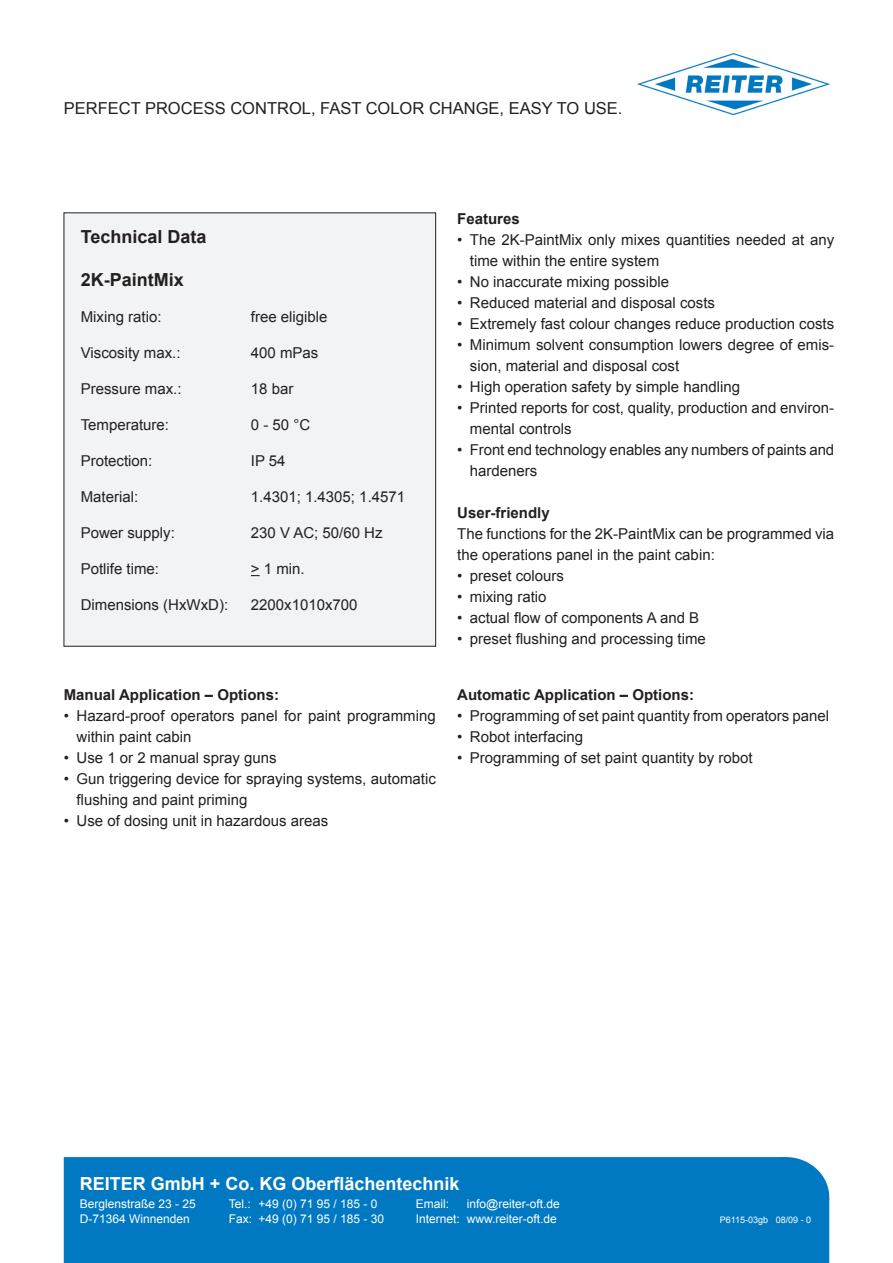
<style>
.page{position:relative;width:893px;height:1263px;background:#fff}
.page>*{position:absolute;margin:0;border:0;box-sizing:border-box;transform-origin:0 0}
.Adresse_fett{font:700 18px "Arial";color:#fff}
.Überschirft_12_pt{font:700 18px "Arial";color:#231f20}
.Slogans{font:16.5px "Arial";color:#231f20}
.Aufzählung{font:15px/21px "Arial";color:#231f20}
.Technische_Daten{font:15px "Arial";color:#231f20}
.Fließtext{font:15px/21px "Arial";color:#231f20}
.Fließtext-2{font:700 15px "Arial";color:#231f20}
.Aufzählung-2{font:700 15px "Arial";color:#231f20}
.Adresse{font:12px "Arial";color:#fff}
.Adresse-2{font:9px "Arial";color:#fff}
</style>
<div class="page">
<div style="left:64px;top:1158px;width:721px;height:104px;background:#0079c2"></div>
<div style="left:64px;top:1157px;width:722px;height:106px;border:2px solid #0079c2"></div>
<div style="left:743px;top:1158px;width:85px;height:79px;background:#0079c2;border-radius:50%"></div>
<div style="left:743px;top:1157px;width:86px;height:80px;border:2px solid #0079c2;border-radius:50%"></div>
<div style="left:765px;top:1200px;width:63px;height:63px;background:#0079c2"></div>
<img style="left:638px;top:54px;width:191px;height:61px">
<div style="left:64px;top:213px;width:372px;height:433px;background:#f2f3f4"></div>
<p class="Slogans" style="left:64px;top:98px;width:560px">PERFECT PROCESS CONTROL, FAST COLOR CHANGE, EASY TO USE.</p>
<p class="Überschirft_12_pt" style="left:81px;top:224px;width:127px">Technical Data</p>
<p class="Überschirft_12_pt" style="left:81px;top:268px;width:105px">2K-PaintMix</p>
<p class="Technische_Daten" style="left:81px;top:307px;width:82px">Mixing ratio:</p>
<p class="Technische_Daten" style="left:251px;top:307px;width:78px">free eligible</p>
<p class="Technische_Daten" style="left:81px;top:343px;width:101px">Viscosity max.:</p>
<p class="Technische_Daten" style="left:251px;top:343px;width:69px">400 mPas</p>
<p class="Technische_Daten" style="left:81px;top:379px;width:102px">Pressure max.:</p>
<p class="Technische_Daten" style="left:251px;top:379px;width:44px">18 bar</p>
<p class="Technische_Daten" style="left:81px;top:415px;width:90px">Temperature:</p>
<p class="Technische_Daten" style="left:251px;top:415px;width:61px">0 - 50 °C</p>
<p class="Technische_Daten" style="left:81px;top:451px;width:73px">Protection:</p>
<p class="Technische_Daten" style="left:251px;top:451px;width:36px">IP 54</p>
<p class="Technische_Daten" style="left:81px;top:487px;width:59px">Material:</p>
<p class="Technische_Daten" style="left:251px;top:487px;width:156px">1.4301; 1.4305; 1.4571</p>
<p class="Technische_Daten" style="left:81px;top:523px;width:96px">Power supply:</p>
<p class="Technische_Daten" style="left:251px;top:523px;width:133px">230 V AC; 50/60 Hz</p>
<p class="Technische_Daten" style="left:81px;top:559px;width:80px">Potlife time:</p>
<p class="Technische_Daten" style="left:251px;top:559px;width:55px">&gt; 1 min.</p>
<p class="Technische_Daten" style="left:81px;top:595px;width:149px">Dimensions (HxWxD):</p>
<p class="Technische_Daten" style="left:251px;top:595px;width:108px">2200x1010x700</p>
<p class="Fließtext-2" style="left:64px;top:685px;width:217px">Manual Application – Options:</p>
<p class="Aufzählung" style="left:76px;top:705px;width:361px;text-indent:-13px">• Hazard-proof operators panel for paint programming within paint cabin</p>
<p class="Aufzählung" style="left:64px;top:747px;width:214px">• Use 1 or 2 manual spray guns</p>
<p class="Aufzählung" style="left:76px;top:768px;width:361px;text-indent:-13px">• Gun triggering device for spraying systems, automatic flushing and paint priming</p>
<p class="Aufzählung" style="left:64px;top:810px;width:266px">• Use of dosing unit in hazardous areas</p>
<p class="Aufzählung-2" style="left:457px;top:208px;width:64px">Features</p>
<p class="Aufzählung" style="left:470px;top:229px;width:366px;text-indent:-13px">• The 2K-PaintMix only mixes quantities needed at any time within the entire system</p>
<p class="Aufzählung" style="left:457px;top:271px;width:213px">• No inaccurate mixing possible</p>
<p class="Aufzählung" style="left:457px;top:292px;width:259px">• Reduced material and disposal costs</p>
<p class="Aufzählung" style="left:457px;top:313px;width:379px">• Extremely fast colour changes reduce production costs</p>
<p class="Aufzählung" style="left:470px;top:334px;width:366px;text-indent:-13px">• Minimum solvent consumption lowers degree of emis&shy;sion, material and disposal cost</p>
<p class="Aufzählung" style="left:457px;top:376px;width:284px">• High operation safety by simple handling</p>
<p class="Aufzählung" style="left:470px;top:397px;width:366px;text-indent:-13px">• Printed reports for cost, quality, production and environ&shy;mental controls</p>
<p class="Aufzählung" style="left:470px;top:439px;width:366px;text-indent:-13px">• Front end technology enables any numbers of paints and hardeners</p>
<p class="Aufzählung-2" style="left:457px;top:502px;width:94px">User-friendly</p>
<p class="Fließtext" style="left:457px;top:523px;width:379px">The functions for the 2K-PaintMix can be programmed via the operations panel in the paint cabin:</p>
<p class="Aufzählung" style="left:457px;top:565px;width:108px">• preset colours</p>
<p class="Aufzählung" style="left:457px;top:586px;width:91px">• mixing ratio</p>
<p class="Aufzählung" style="left:457px;top:607px;width:244px">• actual flow of components A and B</p>
<p class="Aufzählung" style="left:457px;top:628px;width:250px">• preset flushing and processing time</p>
<p class="Fließtext-2" style="left:457px;top:685px;width:238px">Automatic Application – Options:</p>
<p class="Aufzählung" style="left:457px;top:705px;width:374px">• Programming of set paint quantity from operators panel</p>
<p class="Aufzählung" style="left:457px;top:726px;width:128px">• Robot interfacing</p>
<p class="Aufzählung" style="left:457px;top:747px;width:297px">• Programming of set paint quantity by robot</p>
<p class="Adresse_fett" style="left:80px;top:1171px;width:381px">REITER GmbH + Co. KG Oberflächentechnik</p>
<p class="Adresse" style="left:80px;top:1196px;width:118px">Berglenstraße 23 - 25</p>
<p class="Adresse" style="left:229px;top:1196px;width:150px">Tel.: +49 (0) 71 95 / 185 - 0</p>
<p class="Adresse" style="left:416px;top:1196px;width:35px">Email:</p>
<p class="Adresse" style="left:467px;top:1196px;width:94px">info@reiter-oft.de</p>
<p class="Adresse" style="left:80px;top:1211px;width:112px">D-71364 Winnenden</p>
<p class="Adresse" style="left:229px;top:1211px;width:157px">Fax: +49 (0) 71 95 / 185 - 30</p>
<p class="Adresse" style="left:416px;top:1211px;width:143px">Internet: www.reiter-oft.de</p>
<p class="Adresse-2" style="left:720px;top:1214px;width:93px">P6115-03gb 08/09 - 0</p>
</div>
